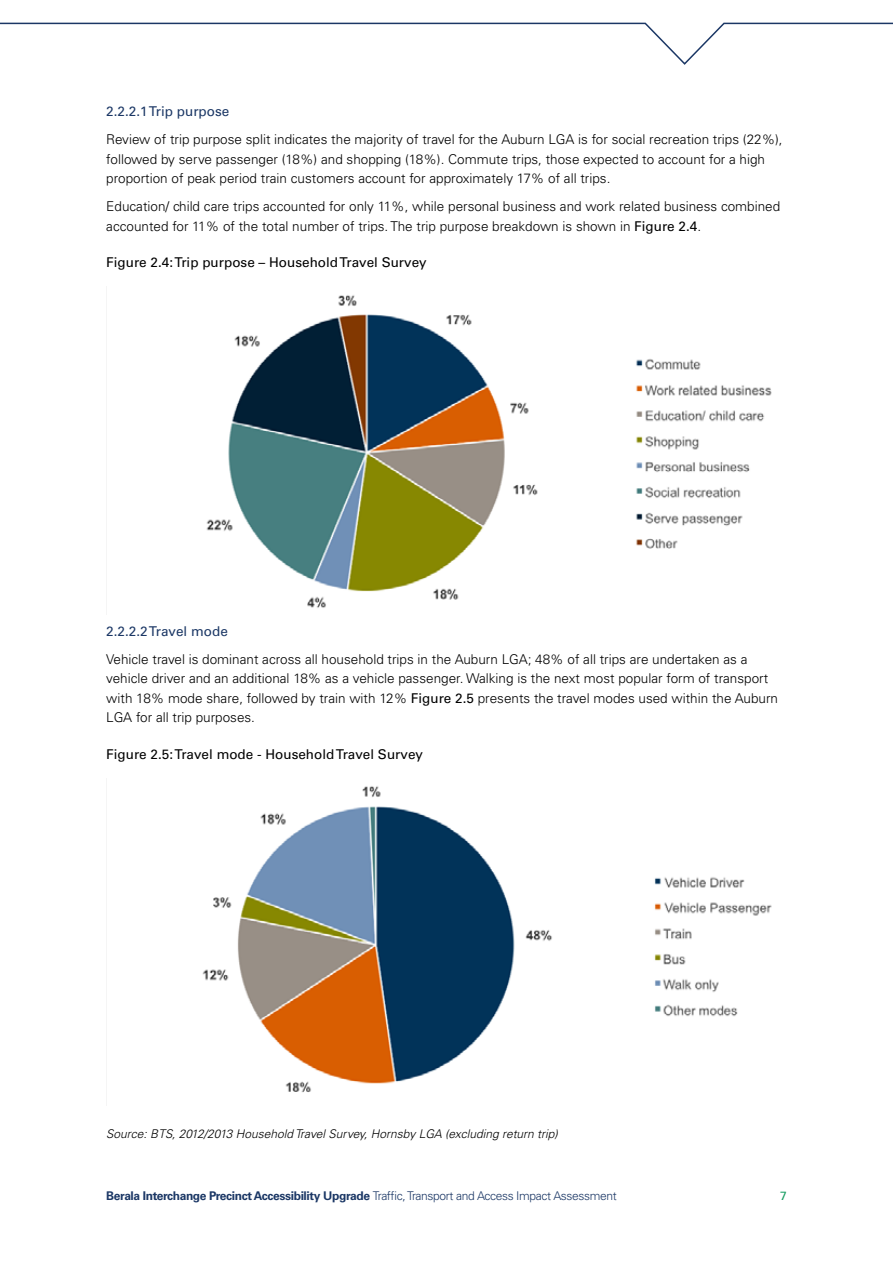
<style>
.page{position:relative;width:893px;height:1263px;background:#fff}
.page>*{position:absolute;margin:0;border:0;box-sizing:border-box;transform-origin:0 0}
.TfNSW_body_text{font:300 13.5px/19.5px "Univers";color:#000}
.table_header{font:13.5px "Univers";color:#000}
.t1{font:13.5px "Univers";color:#1b3765}
.t2{font:700 12px "Univers";letter-spacing:-.03em;color:#1b3765}
.TfNSW_body_text-2{font:italic 300 12px "Univers";color:#000}
.t3{font:12px "Univers";color:#159c60}
.s1{font-weight:400}
.s2{font-weight:300}
</style>
<div class="page">
<svg style="left:0;top:22px;width:893px;height:43px"></svg>
<img style="left:206px;top:295px;width:566px;height:313px">
<img style="left:202px;top:786px;width:570px;height:307px">
<h5 class="t1" style="left:106px;top:104px;width:125px">2.2.2.1 Trip purpose</h5>
<p class="TfNSW_body_text" style="left:106px;top:130px;width:678px">Review of trip purpose split indicates the majority of travel for the Auburn LGA is for social recreation trips (22%), followed by serve passenger (18%) and shopping (18%). Commute trips, those expected to account for a high proportion of peak period train customers account for approximately 17% of all trips.</p>
<p class="TfNSW_body_text" style="left:106px;top:197px;width:675px">Education/ child care trips accounted for only 11%, while personal business and work related business combined accounted for 11% of the total number of trips. The trip purpose breakdown is shown in <span class="s1">Figure 2.4</span>.</p>
<p class="table_header" style="left:106px;top:255px;width:322px">Figure 2.4: Trip purpose – Household Travel Survey</p>
<h5 class="t1" style="left:106px;top:623px;width:123px">2.2.2.2 Travel mode</h5>
<p class="TfNSW_body_text" style="left:106px;top:649px;width:673px">Vehicle travel is dominant across all household trips in the Auburn LGA; 48% of all trips are undertaken as a vehicle driver and an additional 18% as a vehicle passenger. Walking is the next most popular form of transport with 18% mode share, followed by train with 12% <span class="s1">Figure 2.5</span> presents the travel modes used within the Auburn LGA for all trip purposes.</p>
<p class="table_header" style="left:106px;top:746px;width:318px">Figure 2.5: Travel mode - Household Travel Survey</p>
<p class="TfNSW_body_text-2" style="left:106px;top:1126px;width:456px">Source:BTS,2012/2013 Household TravelSurvey,Hornsby LGA (excluding return trip)</p>
<p class="t2" style="left:106px;top:1189px;width:512px">Berala Interchange Precinct Accessibility Upgrade <span class="s2">Traffic, Transport and Access Impact Assessment</span></p>
<p class="t3" style="left:780px;top:1188px;width:8px">7</p>
</div>
